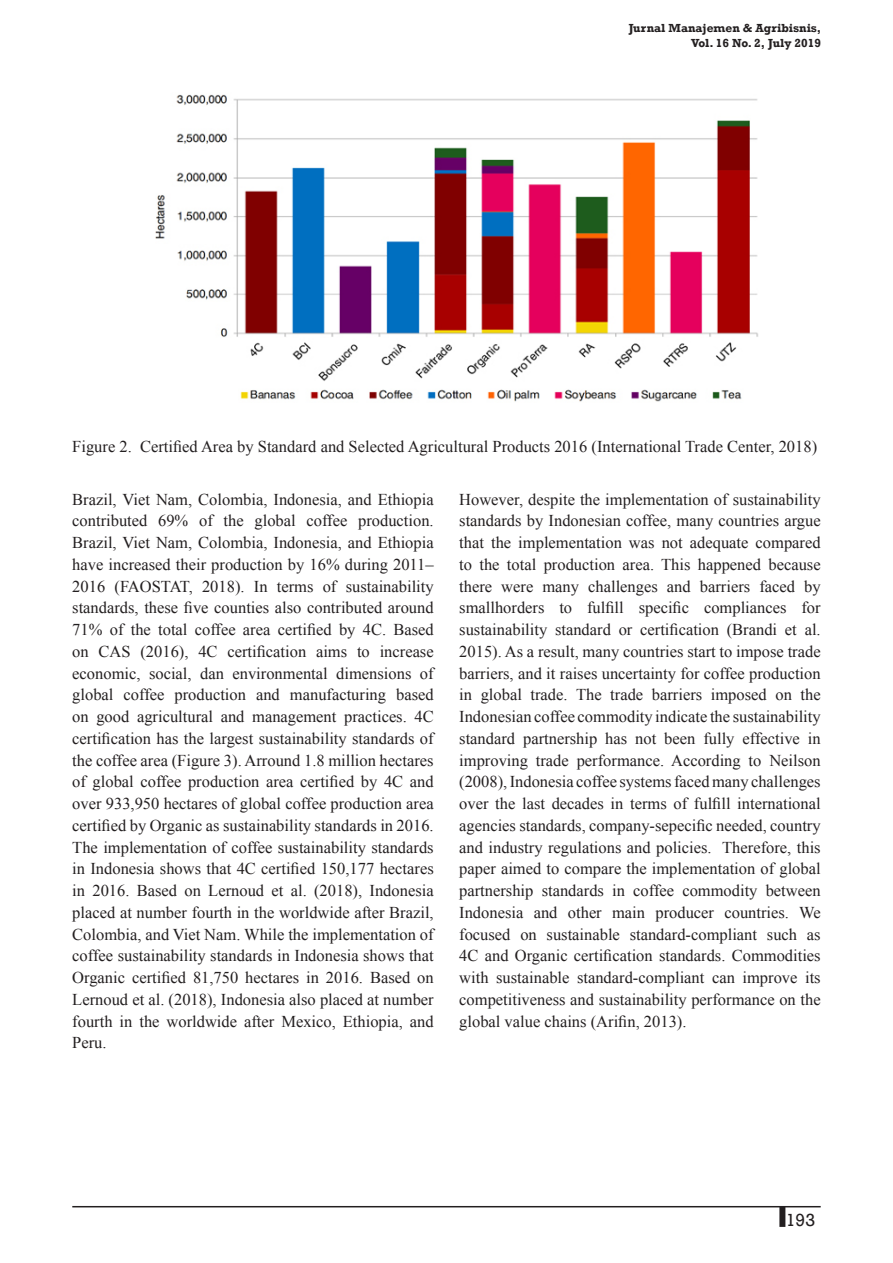
<style>
.page{position:relative;width:893px;height:1263px;background:#fff}
.page>*{position:absolute;margin:0;border:0;box-sizing:border-box;transform-origin:0 0}
.t1{font:18px "Rockwell";color:#231f20}
.t2{font:16.5px/21.8px "Times New Roman";color:#231f20;text-align:justify}
.t3{font:700 12px/15px "Rockwell";color:#231f20;text-align:right}
</style>
<div class="page">
<hr style="left:72px;top:1206px;width:749px;height:1px;background:#231f20">
<div style="left:779px;top:1207px;width:6px;height:20px;background:#231f20"></div>
<img style="left:155px;top:94px;width:603px;height:308px">
<p class="t3" style="left:629px;top:20px;width:194px">Jurnal Manajemen &amp; Agribisnis,<br>Vol. 16 No. 2, July 2019</p>
<p class="t2" style="left:72px;top:436px;width:746px">Figure 2. Certified Area by Standard and Selected Agricultural Products 2016 (International Trade Center, 2018)</p>
<p class="t2" style="left:72px;top:488px;width:363px">Brazil, Viet Nam, Colombia, Indonesia, and Ethiopia contributed 69% of the global coffee production.<br>Brazil, Viet Nam, Colombia, Indonesia, and Ethiopia have increased their production by 16% during 2011– 2016 (FAOSTAT, 2018). In terms of sustainability standards, these five counties also contributed around 71% of the total coffee area certified by 4C. Based on CAS (2016), 4C certification aims to increase economic, social, dan environmental dimensions of global coffee production and manufacturing based on good agricultural and management practices. 4C certification has the largest sustainability standards of the coffee area (Figure 3). Arround 1.8 million hectares of global coffee production area certified by 4C and over 933,950 hectares of global coffee production area certified by Organic as sustainability standards in 2016.<br>The implementation of coffee sustainability standards in Indonesia shows that 4C certified 150,177 hectares in 2016. Based on Lernoud et al. (2018), Indonesia placed at number fourth in the worldwide after Brazil, Colombia, and Viet Nam. While the implementation of coffee sustainability standards in Indonesia shows that Organic certified 81,750 hectares in 2016. Based on Lernoud et al. (2018), Indonesia also placed at number fourth in the worldwide after Mexico, Ethiopia, and Peru.</p>
<p class="t2" style="left:459px;top:488px;width:363px">However, despite the implementation of sustainability standards by Indonesian coffee, many countries argue that the implementation was not adequate compared to the total production area. This happened because there were many challenges and barriers faced by smallhorders to fulfill specific compliances for sustainability standard or certification (Brandi et al.<br>2015). As a result, many countries start to impose trade barriers, and it raises uncertainty for coffee production in global trade. The trade barriers imposed on the Indonesian coffee commodity indicate the sustainability standard partnership has not been fully effective in improving trade performance. According to Neilson (2008), Indonesia coffee systems faced many challenges over the last decades in terms of fulfill international agencies standards, company-sepecific needed, country and industry regulations and policies. Therefore, this paper aimed to compare the implementation of global partnership standards in coffee commodity between Indonesia and other main producer countries. We focused on sustainable standard-compliant such as 4C and Organic certification standards. Commodities with sustainable standard-compliant can improve its competitiveness and sustainability performance on the global value chains (Arifin, 2013).</p>
<p class="t1" style="left:786px;top:1209px;width:31px">193</p>
</div>
